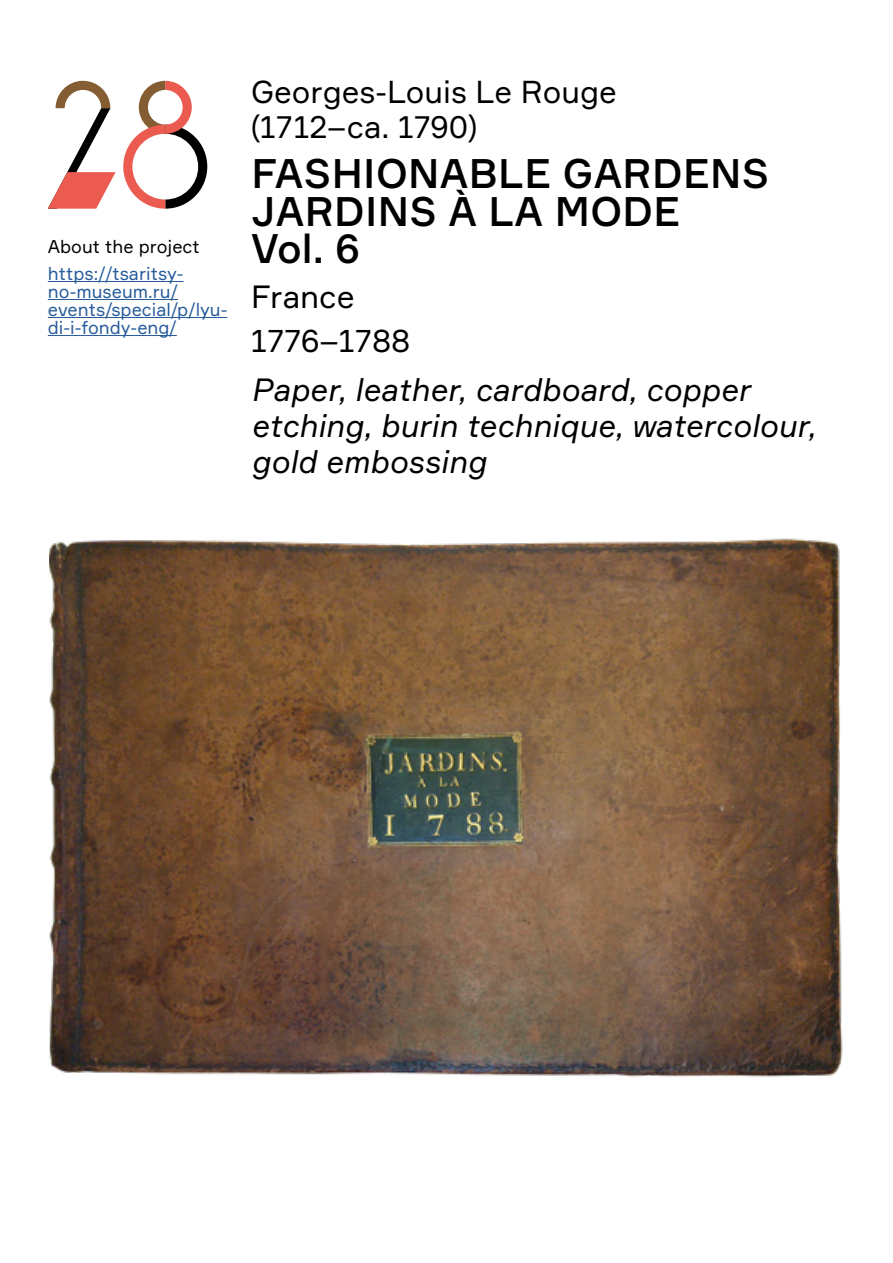
<style>
.page{position:relative;width:893px;height:1263px;background:#fff}
.page>*{position:absolute;margin:0;border:0;box-sizing:border-box;transform-origin:0 0}
.t1{font:500 40.5px/37.5px "Formular";letter-spacing:.01em;color:#000}
.t2{font:italic 31.5px/36px "Formular";color:#000}
.t3{font:31.5px/44.5px "Formular";color:#000}
.t4{font:31.05px/35.5px "Formular";color:#000}
.t5{font:18px/18px "Formular";color:#275b9b}
.t6{font:18px "Formular";color:#000}
</style>
<div class="page">
<img style="left:49px;top:538px;width:794px;height:539px">
<svg style="left:48px;top:81px;width:68px;height:128px"></svg>
<svg style="left:123px;top:81px;width:84px;height:128px"></svg>
<hr style="left:48px;top:281px;width:135px;height:1px;background:#275b9b">
<hr style="left:48px;top:299px;width:130px;height:1px;background:#275b9b">
<hr style="left:48px;top:317px;width:179px;height:1px;background:#275b9b">
<hr style="left:48px;top:335px;width:129px;height:1px;background:#275b9b">
<p class="t6" style="left:48px;top:236px;width:154px">About the project</p>
<p class="t5" style="left:48px;top:264px;width:181px">https://tsaritsy&shy;no-museum.ru/ events/special/p/lyu&shy;di-i-fondy-eng/</p>
<p class="t4" style="left:251px;top:73px;width:367px">Georges-Louis Le Rouge (1712–ca. 1790)</p>
<p class="t1" style="left:251px;top:154px;width:520px">FASHIONABLE GARDENS<br>JARDINS À LA MODE<br>Vol. 6</p>
<p class="t3" style="left:251px;top:274px;width:161px">France<br>1776–1788</p>
<p class="t2" style="left:251px;top:371px;width:566px">Paper, leather, cardboard, copper etching, burin technique, watercolour, gold embossing</p>
</div>
